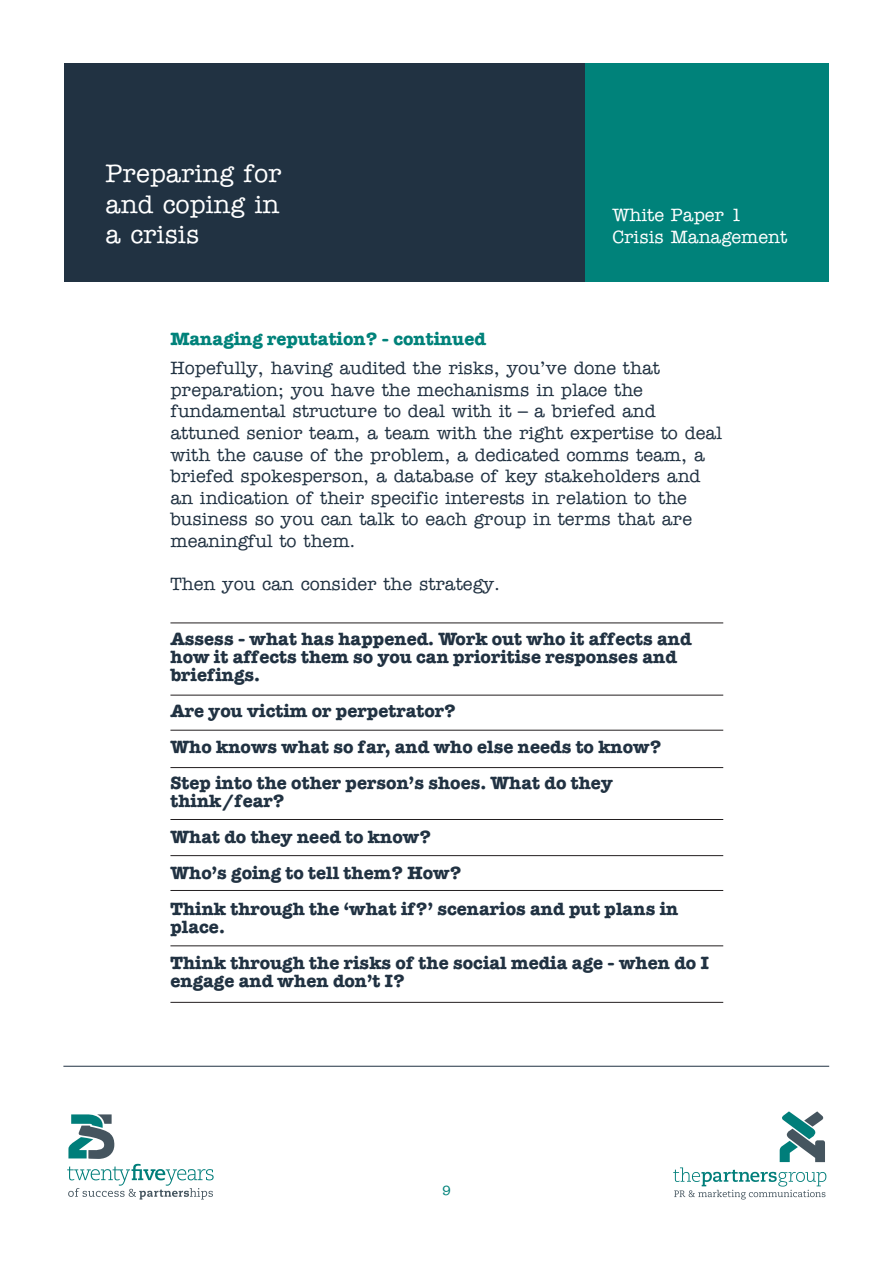
<style>
.page{position:relative;width:893px;height:1263px;background:#fff}
.page>*{position:absolute;margin:0;border:0;box-sizing:border-box;transform-origin:0 0}
.t1{font:500 25.5px/30.6px "American Typewriter";color:#fff;text-align:justify}
.t2{font:500 18px/21.6px "American Typewriter";color:#213242}
.t3{font:700 18px/36px "American Typewriter";color:#213242}
.t4{font:700 18px "American Typewriter";color:#00827a}
.t5{font:500 18px/21.6px "American Typewriter";color:#fff}
.t6{font:500 13.5px "American Typewriter";color:#00827a}
</style>
<div class="page">
<svg style="left:673px;top:1111px;width:153px;height:88px"></svg>
<svg style="left:67px;top:1114px;width:147px;height:85px"></svg>
<hr style="left:63px;top:1066px;width:766px;height:1px;background:#213242">
<div style="left:64px;top:64px;width:520px;height:218px;background:#213242"></div>
<div style="left:585px;top:64px;width:244px;height:218px;background:#00827a"></div>
<hr style="left:170px;top:695px;width:553px;height:1px;background:#231f20">
<hr style="left:170px;top:730px;width:553px;height:1px;background:#231f20">
<hr style="left:170px;top:767px;width:553px;height:1px;background:#231f20">
<hr style="left:170px;top:819px;width:553px;height:1px;background:#231f20">
<hr style="left:170px;top:890px;width:553px;height:1px;background:#231f20">
<hr style="left:170px;top:945px;width:553px;height:1px;background:#231f20">
<hr style="left:170px;top:1002px;width:553px;height:1px;background:#231f20">
<hr style="left:170px;top:623px;width:553px;height:1px;background:#231f20">
<hr style="left:170px;top:855px;width:553px;height:1px;background:#231f20">
<h1 class="t1" style="left:106px;top:160px;width:177px">Preparing for and coping in a crisis</h1>
<p class="t4" style="left:170px;top:332px;width:317px">Managing reputation? - continued</p>
<p class="t5" style="left:612px;top:206px;width:176px">White Paper 1<br>Crisis Management</p>
<p class="t2" style="left:170px;top:359px;width:553px">Hopefully, having audited the risks, you’ve done that preparation; you have the mechanisms in place the fundamental structure to deal with it – a briefed and attuned senior team, a team with the right expertise to deal with the cause of the problem, a dedicated comms team, a briefed spokesperson, a database of key stakeholders and an indication of their specific interests in relation to the business so you can talk to each group in terms that are meaningful to them.</p>
<p class="t2" style="left:170px;top:575px;width:331px">Then you can consider the strategy.</p>
<p class="t3" style="left:170px;top:631px;width:523px;line-height:18px">Assess - what has happened. Work out who it affects and how it affects them so you can prioritise responses and briefings.</p>
<p class="t3" style="left:170px;top:694px;width:493px">Are you victim or perpetrator?<br>Who knows what so far, and who else needs to know?<br>Step into the other person’s shoes. What do they</p>
<p class="t3" style="left:170px;top:784px;width:509px">think/fear?<br>What do they need to know?<br>Who’s going to tell them? How?<br>Think through the ‘what if?’ scenarios and put plans in</p>
<p class="t3" style="left:170px;top:910px;width:540px">place.<br>Think through the risks of the social media age - when do I</p>
<p class="t3" style="left:170px;top:964px;width:236px">engage and when don’t I?</p>
<p class="t6" style="left:442px;top:1186px;width:10px">9</p>
</div>
